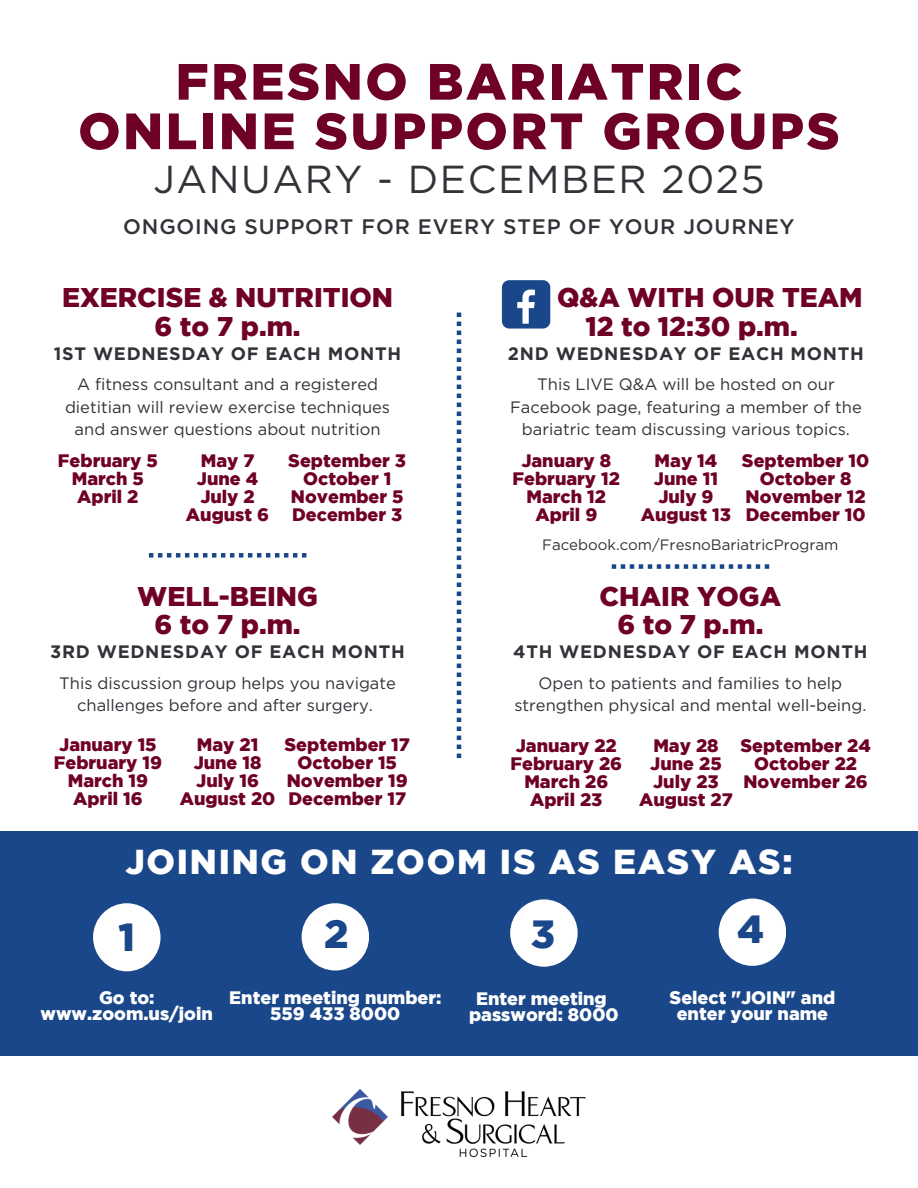
<style>
.page{position:relative;width:918px;height:1188px;background:#fff}
.page>*{position:absolute;margin:0;border:0;box-sizing:border-box;transform-origin:0 0}
.t1{font:900 51px/49.5px "Gotham";letter-spacing:.05em;color:#6f0028;text-align:center}
.t2{font:900 39.15px "Gotham";color:#1a4789}
.t3{font:39px "Gotham";letter-spacing:.04em;color:#353139}
.t4{font:900 34.5px "Gotham";letter-spacing:.05em;color:#fff}
.t5{font:900 27px "Gotham";color:#6f0028}
.t6{font:500 21px "Gotham";letter-spacing:.04em;color:#353139}
.t7{font:900 18px "Gotham";color:#6f0028}
.t8{font:900 18px "Gotham";color:#fff}
.t9{font:700 18px "Gotham";letter-spacing:.04em;color:#353139}
.t10{font:16.5px/22.5px "Gotham";color:#353139;text-align:center}
.t11{font:15px "Gotham";color:#353139}
</style>
<div class="page">
<div style="left:502px;top:280px;width:48px;height:49px;background:#1a4789;border-radius:7px"></div>
<svg style="left:517px;top:290px;width:18px;height:34px"></svg>
<svg style="left:457px;top:313px;width:4px;height:445px"></svg>
<svg style="left:149px;top:553px;width:157px;height:5px"></svg>
<svg style="left:612px;top:564px;width:157px;height:5px"></svg>
<div style="left:0;top:831px;width:918px;height:225px;background:#1a4789"></div>
<div style="left:93px;top:903px;width:68px;height:68px;background:#fff;border-radius:50%"></div>
<div style="left:302px;top:903px;width:67px;height:68px;background:#fff;border-radius:50%"></div>
<div style="left:719px;top:899px;width:67px;height:67px;background:#fff;border-radius:50%"></div>
<div style="left:510px;top:899px;width:68px;height:68px;background:#fff;border-radius:50%"></div>
<img style="left:332px;top:1089px;width:254px;height:69px">
<p class="t1" style="left:78px;top:60px;width:763px">FRESNO BARIATRIC<br>ONLINE SUPPORT GROUPS</p>
<p class="t3" style="left:153px;top:162px;width:613px">JANUARY - DECEMBER 2025</p>
<p class="t6" style="left:123px;top:217px;width:673px">ONGOING SUPPORT FOR EVERY STEP OF YOUR JOURNEY</p>
<p class="t5" style="left:62px;top:288px;width:333px">EXERCISE &amp; NUTRITION</p>
<p class="t5" style="left:155px;top:316px;width:147px">6 to 7 p.m.</p>
<p class="t10" style="left:65px;top:374px;width:327px">A fitness consultant and a registered dietitian will review exercise techniques and answer questions about nutrition</p>
<p class="t5" style="left:557px;top:288px;width:307px">Q&amp;A WITH OUR TEAM</p>
<p class="t5" style="left:585px;top:316px;width:214px">12 to 12:30 p.m.</p>
<p class="t10" style="left:510px;top:374px;width:353px">This LIVE Q&amp;A will be hosted on our<br>Facebook page, featuring a member of the bariatric team discussing various topics.</p>
<h2 class="t9" style="left:54px;top:345px;width:349px">1ST WEDNESDAY OF EACH MONTH</h2>
<h1 class="t9" style="left:508px;top:345px;width:357px">2ND WEDNESDAY OF EACH MONTH</h1>
<p class="t7" style="left:58px;top:454px;width:101px">February 5</p>
<p class="t7" style="left:72px;top:472px;width:74px">March 5</p>
<p class="t7" style="left:77px;top:490px;width:63px">April 2</p>
<p class="t7" style="left:201px;top:454px;width:55px">May 7</p>
<p class="t7" style="left:197px;top:472px;width:63px">June 4</p>
<p class="t7" style="left:200px;top:490px;width:56px">July 2</p>
<p class="t7" style="left:186px;top:508px;width:85px">August 6</p>
<h4 class="t7" style="left:288px;top:454px;width:119px">September 3</h4>
<h4 class="t7" style="left:303px;top:472px;width:90px">October 1</h4>
<h5 class="t7" style="left:291px;top:490px;width:114px">November 5</h5>
<h5 class="t7" style="left:292px;top:508px;width:112px">December 3</h5>
<p class="t7" style="left:521px;top:454px;width:91px">January 8</p>
<p class="t7" style="left:513px;top:472px;width:109px">February 12</p>
<p class="t7" style="left:527px;top:490px;width:81px">March 12</p>
<p class="t7" style="left:535px;top:508px;width:63px">April 9</p>
<p class="t7" style="left:655px;top:454px;width:64px">May 14</p>
<p class="t7" style="left:654px;top:472px;width:66px">June 11</p>
<p class="t7" style="left:658px;top:490px;width:57px">July 9</p>
<p class="t7" style="left:641px;top:508px;width:92px">August 13</p>
<p class="t7" style="left:742px;top:454px;width:129px">September 10</p>
<p class="t7" style="left:760px;top:472px;width:93px">October 8</p>
<p class="t7" style="left:746px;top:490px;width:122px">November 12</p>
<p class="t7" style="left:746px;top:508px;width:121px">December 10</p>
<p class="t11" style="left:542px;top:538px;width:298px">Facebook.com/FresnoBariatricProgram</p>
<p class="t5" style="left:137px;top:586px;width:182px">WELL-BEING</p>
<p class="t5" style="left:155px;top:614px;width:147px">6 to 7 p.m.</p>
<p class="t10" style="left:59px;top:673px;width:338px">This discussion group helps you navigate challenges before and after surgery.</p>
<p class="t5" style="left:600px;top:586px;width:183px">CHAIR YOGA</p>
<p class="t5" style="left:617px;top:614px;width:147px">6 to 7 p.m.</p>
<p class="t10" style="left:514px;top:673px;width:353px">Open to patients and families to help strengthen physical and mental well-being.</p>
<h6 class="t9" style="left:50px;top:644px;width:356px">3RD WEDNESDAY OF EACH MONTH</h6>
<p class="t9" style="left:513px;top:644px;width:356px">4TH WEDNESDAY OF EACH MONTH</p>
<p class="t7" style="left:59px;top:737px;width:99px">January 15</p>
<p class="t7" style="left:54px;top:755px;width:110px">February 19</p>
<p class="t7" style="left:68px;top:773px;width:82px">March 19</p>
<p class="t7" style="left:73px;top:791px;width:71px">April 16</p>
<p class="t7" style="left:197px;top:737px;width:63px">May 21</p>
<p class="t7" style="left:194px;top:755px;width:69px">June 18</p>
<p class="t7" style="left:196px;top:773px;width:64px">July 16</p>
<p class="t7" style="left:180px;top:791px;width:97px">August 20</p>
<p class="t7" style="left:285px;top:737px;width:127px">September 17</p>
<p class="t7" style="left:298px;top:755px;width:101px">October 15</p>
<p class="t7" style="left:287px;top:773px;width:122px">November 19</p>
<p class="t7" style="left:288px;top:791px;width:119px">December 17</p>
<p class="t7" style="left:516px;top:739px;width:102px">January 22</p>
<p class="t7" style="left:510px;top:757px;width:113px">February 26</p>
<p class="t7" style="left:524px;top:775px;width:85px">March 26</p>
<h3 class="t7" style="left:530px;top:793px;width:74px">April 23</h3>
<p class="t7" style="left:653px;top:739px;width:67px">May 28</p>
<p class="t7" style="left:650px;top:757px;width:73px">June 25</p>
<p class="t7" style="left:653px;top:775px;width:67px">July 23</p>
<p class="t7" style="left:639px;top:793px;width:95px">August 27</p>
<p class="t7" style="left:741px;top:739px;width:132px">September 24</p>
<p class="t7" style="left:754px;top:757px;width:104px">October 22</p>
<p class="t7" style="left:743px;top:775px;width:126px">November 26</p>
<h4 class="t4" style="left:125px;top:849px;width:669px">JOINING ON ZOOM IS AS EASY AS:</h4>
<h4 class="t2" style="left:119px;top:922px;width:18px">1</h4>
<h5 class="t8" style="left:99px;top:991px;width:57px">Go to:</h5>
<p class="t8" style="left:41px;top:1007px;width:174px">www.zoom.us/join</p>
<h5 class="t2" style="left:324px;top:920px;width:26px">2</h5>
<p class="t8" style="left:229px;top:991px;width:214px">Enter meeting number:</p>
<p class="t8" style="left:270px;top:1007px;width:132px">559 433 8000</p>
<p class="t2" style="left:531px;top:920px;width:26px">3</p>
<p class="t8" style="left:476px;top:992px;width:132px">Enter meeting</p>
<p class="t8" style="left:469px;top:1008px;width:151px">password: 8000</p>
<p class="t2" style="left:737px;top:915px;width:28px">4</p>
<p class="t8" style="left:670px;top:991px;width:167px">Select "JOIN" and</p>
<p class="t8" style="left:677px;top:1007px;width:153px">enter your name</p>
</div>
